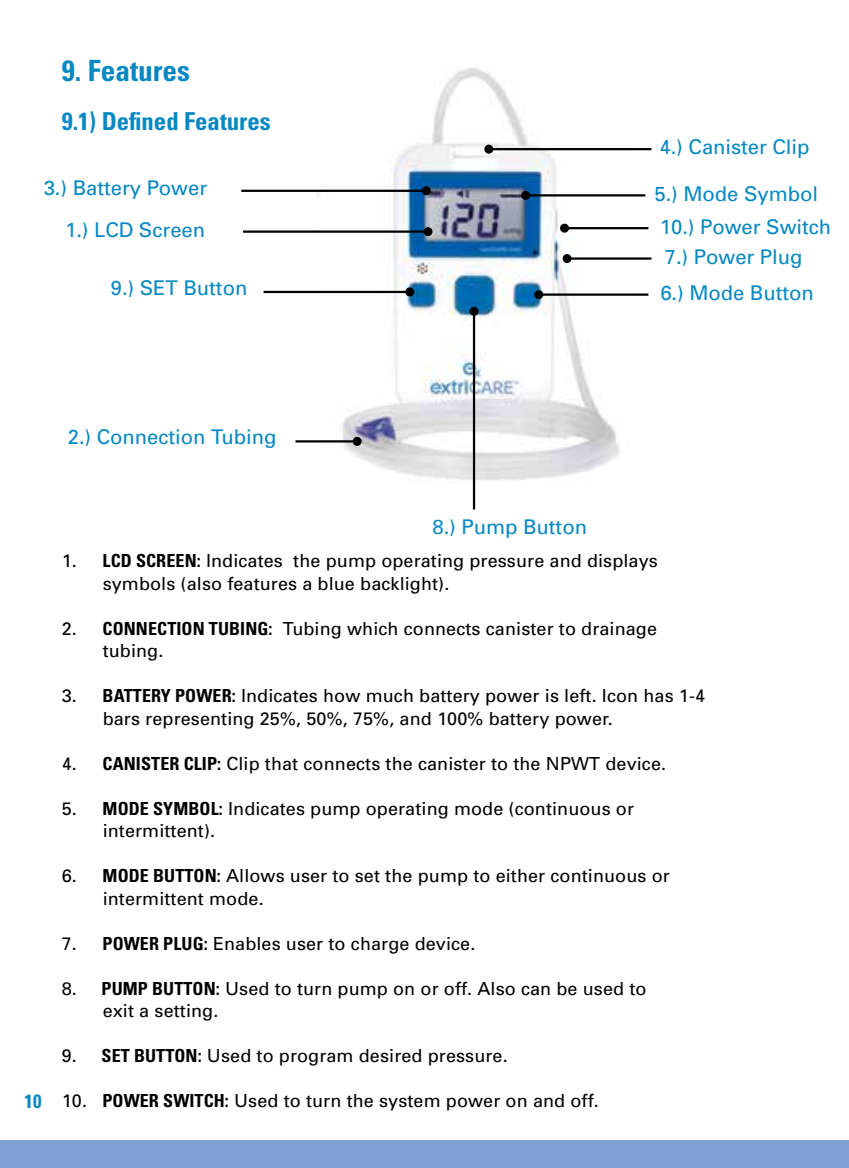
<style>
.page{position:relative;width:849px;height:1168px;background:#fff}
.page>*{position:absolute;margin:0;border:0;box-sizing:border-box;transform-origin:0 0}
.t1{font:700 condensed 29.25px "Univers";color:#0688c3}
.t2{font:700 condensed 24.75px "Univers";color:#0688c3}
.t3{font:20.25px/41.4px "Univers";letter-spacing:-.005em;color:#0688c3;text-align:right}
.t4{font:700 condensed 19.12px "Univers";color:#0688c3}
.t5{font:18px/22.5px "Univers";letter-spacing:.005em;color:#000}
.s1{font-weight:700;font-stretch:condensed}
</style>
<div class="page">
<img style="left:317px;top:68px;width:314px;height:432px">
<hr style="left:243px;top:230px;width:185px;height:3px;background:#000">
<div style="left:423px;top:227px;width:9px;height:9px;background:#000;border-radius:50%"></div>
<hr style="left:263px;top:291px;width:146px;height:2px;background:#000">
<div style="left:405px;top:287px;width:9px;height:9px;background:#000;border-radius:50%"></div>
<hr style="left:538px;top:293px;width:110px;height:3px;background:#000">
<div style="left:534px;top:290px;width:9px;height:9px;background:#000;border-radius:50%"></div>
<hr style="left:473px;top:311px;width:2px;height:198px;background:#000">
<div style="left:469px;top:307px;width:9px;height:9px;background:#000;border-radius:50%"></div>
<hr style="left:567px;top:257px;width:84px;height:2px;background:#000">
<div style="left:562px;top:254px;width:9px;height:9px;background:#000;border-radius:50%"></div>
<hr style="left:488px;top:148px;width:163px;height:2px;background:#000">
<div style="left:484px;top:145px;width:9px;height:9px;background:#000;border-radius:50%"></div>
<hr style="left:525px;top:194px;width:120px;height:2px;background:#000">
<div style="left:521px;top:191px;width:9px;height:9px;background:#000;border-radius:50%"></div>
<hr style="left:564px;top:227px;width:84px;height:2px;background:#000">
<div style="left:560px;top:224px;width:9px;height:9px;background:#000;border-radius:50%"></div>
<hr style="left:295px;top:440px;width:62px;height:2px;background:#000">
<div style="left:352px;top:437px;width:9px;height:9px;background:#000;border-radius:50%"></div>
<hr style="left:241px;top:190px;width:185px;height:2px;background:#000">
<div style="left:421px;top:186px;width:9px;height:9px;background:#000;border-radius:50%"></div>
<div style="left:0;top:1139px;width:848px;height:28px;background:#80a1d4"></div>
<h1 class="t1" style="left:62px;top:52px;width:130px">9. Features</h1>
<h2 class="t2" style="left:62px;top:106px;width:210px">9.1) Defined Features</h2>
<p class="t3" style="left:44px;top:167px;width:165px">3.) Battery Power<br>1.) LCD Screen</p>
<p class="t3" style="left:659px;top:126px;width:151px">4.) Canister Clip</p>
<p class="t3" style="left:654px;top:177px;width:178px;line-height:32.9px;text-align:left">5.) Mode Symbol<br>10.) Power Switch</p>
<p class="t3" style="left:664px;top:236px;width:139px">7.) Power Plug</p>
<p class="t3" style="left:111px;top:267px;width:138px">9.) SET Button</p>
<p class="t3" style="left:660px;top:272px;width:155px">6.) Mode Button</p>
<p class="t3" style="left:68px;top:416px;width:210px">2.) Connection Tubing</p>
<p class="t4" style="left:25px;top:1089px;width:18px">10</p>
<p class="t3" style="left:432px;top:505px;width:156px">8.) Pump Button</p>
<p class="t5" style="left:103px;top:549px;width:556px;text-indent:-41px">1. <span class="s1">LCD SCREEN:</span> Indicates the pump operating pressure and displays symbols (also features a blue backlight).</p>
<p class="t5" style="left:103px;top:616px;width:555px;text-indent:-41px">2. <span class="s1">CONNECTION TUBING:</span> Tubing which connects canister to drainage tubing.</p>
<p class="t5" style="left:103px;top:684px;width:603px;text-indent:-41px">3. <span class="s1">BATTERY POWER:</span> Indicates how much battery power is left. Icon has 1-4 bars representing 25%, 50%, 75%, and 100% battery power.</p>
<p class="t5" style="left:62px;top:751px;width:605px">4. <span class="s1">CANISTER CLIP:</span> Clip that connects the canister to the NPWT device.</p>
<p class="t5" style="left:103px;top:796px;width:532px;text-indent:-41px">5. <span class="s1">MODE SYMBOL:</span> Indicates pump operating mode (continuous or intermittent).</p>
<p class="t5" style="left:103px;top:864px;width:568px;text-indent:-41px">6. <span class="s1">MODE BUTTON:</span> Allows user to set the pump to either continuous or intermittent mode.</p>
<p class="t5" style="left:62px;top:931px;width:415px">7. <span class="s1">POWER PLUG:</span> Enables user to charge device.</p>
<p class="t5" style="left:103px;top:976px;width:545px;text-indent:-41px">8. <span class="s1">PUMP BUTTON:</span> Used to turn pump on or off. Also can be used to exit a setting.</p>
<p class="t5" style="left:62px;top:1044px;width:447px">9. <span class="s1">SET BUTTON:</span> Used to program desired pressure.</p>
<p class="t5" style="left:62px;top:1089px;width:538px">10. <span class="s1">POWER SWITCH:</span> Used to turn the system power on and off.</p>
</div>
